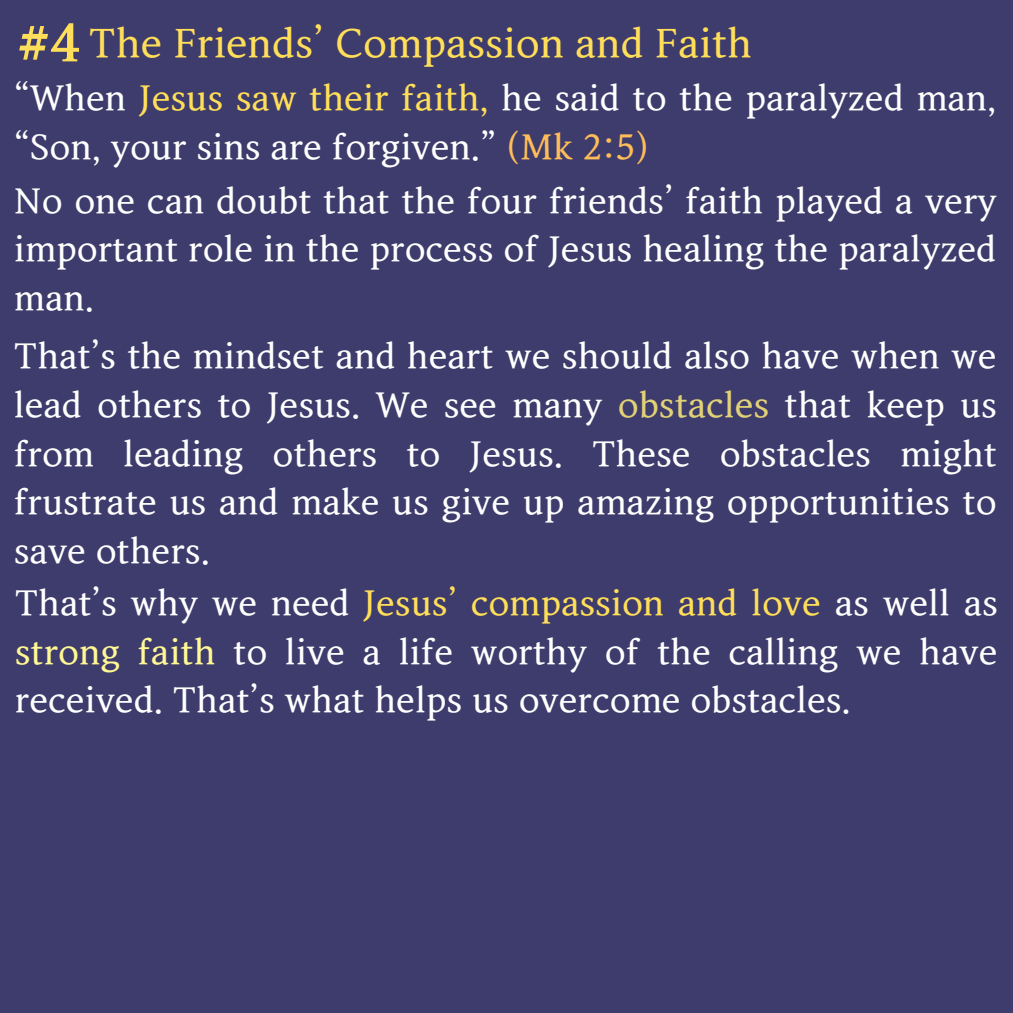
<style>
.page{position:relative;width:1013px;height:1013px;background:#fff}
.page>*{position:absolute;margin:0;border:0;box-sizing:border-box;transform-origin:0 0}
.t1{font:52.5px "Arita buri Bold OTF";color:#ffde59}
.t2{font:40px "Arita buri Semi Bold OTF";color:#ffde59}
.t3{font:35px/48.8px "Arita buri Semi Bold OTF";color:#fff;text-align:justify}
.s1{color:#ffde59}
.s2{color:#ffbd59}
.s3{color:#e1d177}
.s4{color:#fff895}
</style>
<div class="page">
<div style="left:0;top:0;width:1012px;height:1012px;background:#3e3c6c"></div>
<p class="t1" style="left:17px;top:13px;width:65px">#4</p>
<p class="t2" style="left:89px;top:21px;width:664px">The Friends’ Compassion and Faith</p>
<p class="t3" style="left:14px;top:75px;width:984px">“When <span class="s1">Jesus saw their faith,</span> he said to the paralyzed man, “Son, your sins are forgiven.” <span class="s2">(Mk 2:5)</span></p>
<p class="t3" style="left:14px;top:178px;width:984px">No one can doubt that the four friends’ faith played a very important role in the process of Jesus healing the paralyzed man.</p>
<p class="t3" style="left:14px;top:333px;width:984px">That’s the mindset and heart we should also have when we lead others to Jesus. We see many <span class="s3">obstacles</span> that keep us from leading others to Jesus. These obstacles might frustrate us and make us give up amazing opportunities to save others.</p>
<p class="t3" style="left:15px;top:580px;width:984px">That’s why we need <span class="s1">Jesus’ compassion and love</span> as well as <span class="s4">strong faith</span> to live a life worthy of the calling we have received. That’s what helps us overcome obstacles.</p>
</div>
